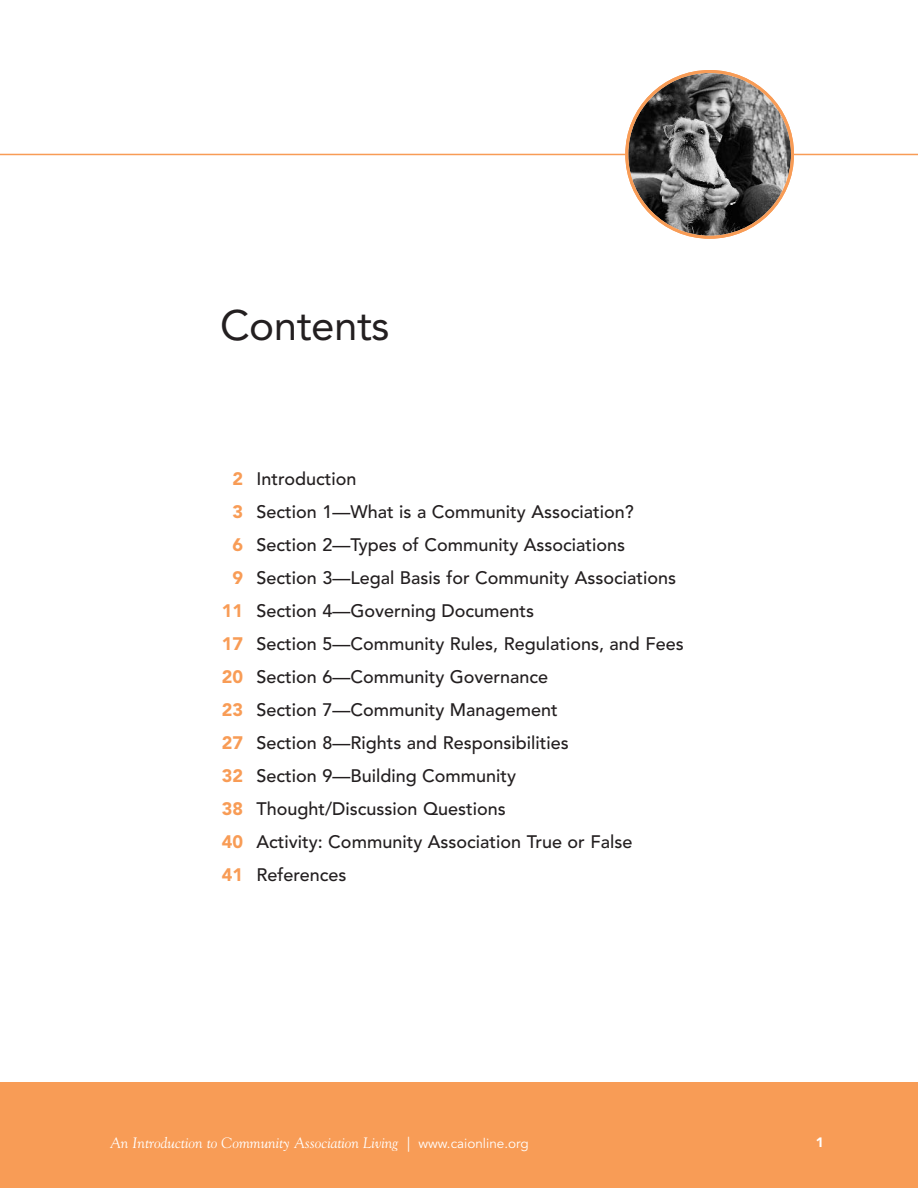
<style>
.page{position:relative;width:918px;height:1188px;background:#fff}
.page>*{position:absolute;margin:0;border:0;box-sizing:border-box;transform-origin:0 0}
.t1{font:42.15px "Avenir";letter-spacing:-.01em;color:#231f20}
.t2{font:500 18px "Avenir";color:#231f20}
.t3{font:italic 15px "Goudy";color:#fff}
.t4{font:900 13.5px "Avenir";color:#fff}
.s1{font-weight:900;color:#f89c56}
.s2{font-family:"Adobe Garamond"}
.s3{font-family:"Avenir";font-style:normal;font-size:13.5px}
</style>
<div class="page">
<hr style="left:0;top:154px;width:918px;height:1px;background:#f89c56">
<div style="left:0;top:1082px;width:918px;height:106px;background:#f89c56"></div>
<svg style="left:625px;top:70px;width:169px;height:169px"></svg>
<h1 class="t1" style="left:220px;top:308px;width:171px">Contents</h1>
<p class="t2" style="left:232px;top:472px;width:126px"><span class="s1">2</span> Introduction</p>
<p class="t2" style="left:232px;top:505px;width:403px"><span class="s1">3</span> Section 1—What is a Community Association?</p>
<p class="t2" style="left:232px;top:538px;width:394px"><span class="s1">6</span> Section 2—Types of Community Associations</p>
<p class="t2" style="left:232px;top:571px;width:445px"><span class="s1">9</span> Section 3—Legal Basis for Community Associations</p>
<p class="t2" style="left:222px;top:604px;width:314px"><span class="s1">11</span> Section 4—Governing Documents</p>
<p class="t2" style="left:222px;top:637px;width:464px"><span class="s1">17</span> Section 5—Community Rules, Regulations, and Fees</p>
<p class="t2" style="left:222px;top:670px;width:328px"><span class="s1">20</span> Section 6—Community Governance</p>
<p class="t2" style="left:222px;top:703px;width:338px"><span class="s1">23</span> Section 7—Community Management</p>
<p class="t2" style="left:222px;top:736px;width:348px"><span class="s1">27</span> Section 8—Rights and Responsibilities</p>
<p class="t2" style="left:222px;top:769px;width:296px"><span class="s1">32</span> Section 9—Building Community</p>
<p class="t2" style="left:222px;top:802px;width:286px"><span class="s1">38</span> Thought/Discussion Questions</p>
<p class="t2" style="left:222px;top:835px;width:412px"><span class="s1">40</span> Activity: Community Association True or False</p>
<p class="t2" style="left:222px;top:868px;width:126px"><span class="s1">41</span> References</p>
<p class="t3" style="left:110px;top:1134px;width:420px">An Introduction to Community Association Living <span class="s2">|</span> <span class="s3">www.caionline.org</span></p>
<p class="t4" style="left:816px;top:1137px;width:9px">1</p>
</div>
